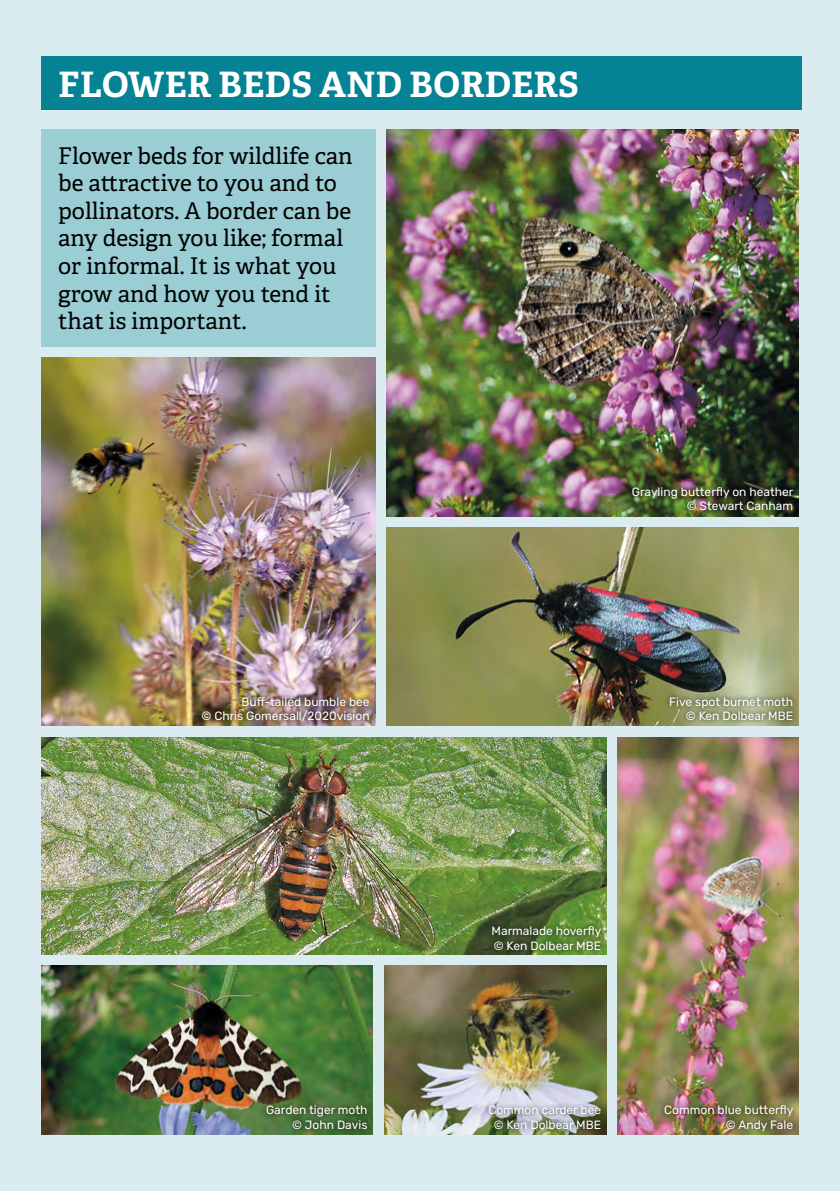
<style>
.page{position:relative;width:840px;height:1191px;background:#fff}
.page>*{position:absolute;margin:0;border:0;box-sizing:border-box;transform-origin:0 0}
.Adelle_Main_heading{font:700 35px "Adelle";letter-spacing:.01em;color:#fff}
.Intro_para_Adelle{font:23px/27.6px "Adelle";color:#000}
.Myriad_photo_cred_drop{font:12px/14.4px "Rubik";color:#fff}
</style>
<div class="page">
<div style="left:0;top:0;width:839px;height:1191px;background:#daecef"></div>
<div style="left:41px;top:129px;width:334px;height:217px;background:#9bcdd4"></div>
<img style="left:386px;top:527px;width:412px;height:199px">
<div style="left:41px;top:57px;width:760px;height:53px;background:#058293"></div>
<img style="left:41px;top:357px;width:334px;height:369px">
<img style="left:41px;top:737px;width:565px;height:217px">
<img style="left:617px;top:737px;width:181px;height:397px">
<img style="left:41px;top:965px;width:332px;height:169px">
<img style="left:386px;top:129px;width:412px;height:387px">
<img style="left:384px;top:965px;width:222px;height:169px">
<div style="left:626px;top:482px;width:172px;height:34px;background:#000;opacity:.75"></div>
<div style="left:196px;top:692px;width:177px;height:34px;background:#000;opacity:.75"></div>
<div style="left:664px;top:692px;width:133px;height:33px;background:#000;opacity:.75"></div>
<div style="left:261px;top:1100px;width:111px;height:33px;background:#000;opacity:.75"></div>
<div style="left:486px;top:921px;width:119px;height:33px;background:#000;opacity:.75"></div>
<div style="left:659px;top:1100px;width:138px;height:36px;background:#000;opacity:.75"></div>
<div style="left:483px;top:1100px;width:122px;height:33px;background:#000;opacity:.75"></div>
<p class="Adelle_Main_heading" style="left:58px;top:62px;width:521px">FLOWER BEDS AND BORDERS</p>
<p class="Intro_para_Adelle" style="left:58px;top:142px;width:296px">Flower beds for wildlife can be attractive to you and to pollinators. A border can be any design you like; formal or informal. It is what you grow and how you tend it that is important.</p>
<p class="Myriad_photo_cred_drop" style="left:631px;top:485px;width:163px">Grayling butterfly on heather</p>
<p class="Myriad_photo_cred_drop" style="left:686px;top:499px;width:108px">© Stewart Canham</p>
<p class="Myriad_photo_cred_drop" style="left:241px;top:695px;width:130px">Buff-tailed bumble bee</p>
<p class="Myriad_photo_cred_drop" style="left:201px;top:709px;width:169px">© Chris Gomersall/2020vision</p>
<p class="Myriad_photo_cred_drop" style="left:669px;top:695px;width:125px">Five spot burnet moth</p>
<p class="Myriad_photo_cred_drop" style="left:685px;top:709px;width:109px">© Ken Dolbear MBE</p>
<p class="Myriad_photo_cred_drop" style="left:266px;top:1103px;width:103px">Garden tiger moth</p>
<p class="Myriad_photo_cred_drop" style="left:292px;top:1117px;width:77px">© John Davis</p>
<p class="Myriad_photo_cred_drop" style="left:491px;top:924px;width:111px">Marmalade hoverfly © Ken Dolbear MBE</p>
<p class="Myriad_photo_cred_drop" style="left:488px;top:1103px;width:114px;text-align:center">Common carder bee © Ken Dolbear MBE</p>
<p class="Myriad_photo_cred_drop" style="left:663px;top:1103px;width:131px">Common blue butterfly</p>
<p class="Myriad_photo_cred_drop" style="left:725px;top:1117px;width:69px">© Andy Fale</p>
</div>
